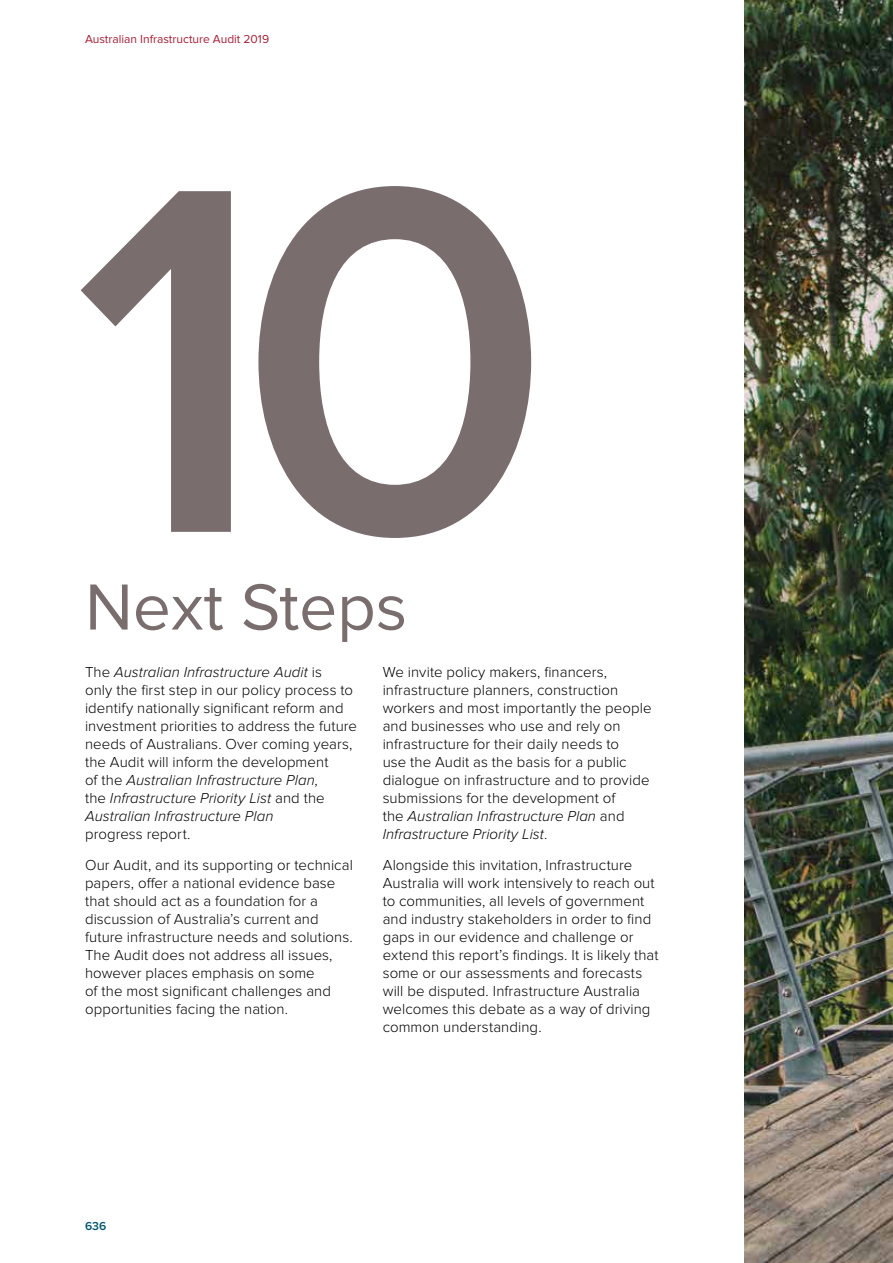
<style>
.page{position:relative;width:893px;height:1263px;background:#fff}
.page>*{position:absolute;margin:0;border:0;box-sizing:border-box;transform-origin:0 0}
.t1{font:600 510.75px "Proxima Nova";color:#796d6d}
.t2{font:67.5px "Proxima Nova";color:#796d6d}
.t3{font:300 15px/18px "Proxima Nova";letter-spacing:.005em;color:#000}
.t4{font:12px "Proxima Nova";color:#a42036}
.t5{font:600 12px "Proxima Nova";color:#00556f}
.s1{font-style:italic}
</style>
<div class="page">
<img style="left:744px;top:0;width:149px;height:1263px">
<p class="t4" style="left:85px;top:32px;width:186px">Australian Infrastructure Audit 2019</p>
<h1 class="t1" style="left:73px;top:68px;width:481px">10</h1>
<h2 class="t2" style="left:85px;top:568px;width:324px">Next Steps</h2>
<p class="t3" style="left:85px;top:663px;width:273px">The <span class="s1">Australian Infrastructure Audit</span> is<br>only the first step in our policy process to identify nationally significant reform and investment priorities to address the future needs of Australians. Over coming years, the Audit will inform the development<br>of the <span class="s1">Australian Infrastructure Plan</span>,<br>the <span class="s1">Infrastructure Priority List</span> and the <span class="s1">Australian Infrastructure Plan</span></p>
<p class="t3" style="left:85px;top:819px;width:269px;line-height:30.8px">progress report.<br>Our Audit, and its supporting or technical</p>
<p class="t3" style="left:85px;top:874px;width:269px">papers, offer a national evidence base that should act as a foundation for a discussion of Australia’s current and future infrastructure needs and solutions.<br>The Audit does not address all issues, however places emphasis on some<br>of the most significant challenges and opportunities facing the nation.</p>
<p class="t3" style="left:383px;top:663px;width:271px">We invite policy makers, financers, infrastructure planners, construction workers and most importantly the people and businesses who use and rely on infrastructure for their daily needs to<br>use the Audit as the basis for a public dialogue on infrastructure and to provide submissions for the development of<br>the <span class="s1">Australian Infrastructure Plan</span> and <span class="s1">Infrastructure Priority List</span>.</p>
<p class="t3" style="left:383px;top:856px;width:277px">Alongside this invitation, Infrastructure Australia will work intensively to reach out to communities, all levels of government and industry stakeholders in order to find gaps in our evidence and challenge or extend this report’s findings. It is likely that some or our assessments and forecasts will be disputed. Infrastructure Australia welcomes this debate as a way of driving common understanding.</p>
<p class="t5" style="left:85px;top:1219px;width:23px">636</p>
</div>
